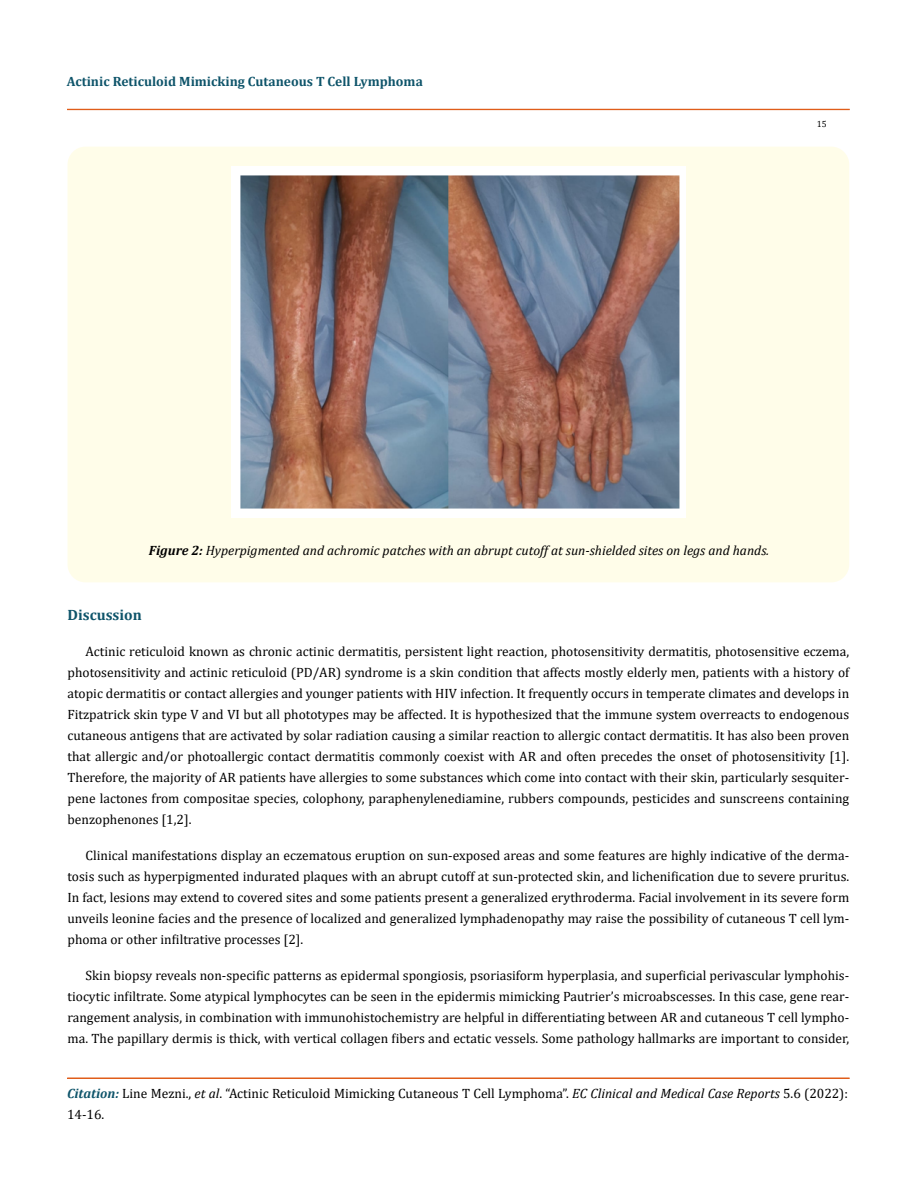
<style>
.page{position:relative;width:917px;height:1190px;background:#fff}
.page>*{position:absolute;margin:0;border:0;box-sizing:border-box;transform-origin:0 0}
.t1{font:700 15px "Cambria";color:#0e546a}
.t2{font:13.5px/21px "Cambria";color:#000;text-align:justify}
.t3{font:italic 13.5px "Cambria";color:#000}
.t4{font:700 13.5px "Cambria";color:#0e546a}
.t5{font:9px "Cambria";color:#000}
.s1{font-weight:700}
.s2{font-weight:700;font-style:italic;color:#0e546a}
.s3{font-style:italic}
</style>
<div class="page">
<div style="left:67px;top:109px;width:782px;height:1px;border:1px solid #e05d1a"></div>
<div style="left:67px;top:1078px;width:782px;height:1px;border:1px solid #e05d1a"></div>
<div style="left:68px;top:147px;width:781px;height:435px;background:#fffde9;border-radius:18px"></div>
<img style="left:231px;top:167px;width:454px;height:350px">
<p class="t4" style="left:67px;top:72px;width:357px">Actinic Reticuloid Mimicking Cutaneous T Cell Lymphoma</p>
<p class="t5" style="left:816px;top:118px;width:11px">15</p>
<p class="t3" style="left:149px;top:541px;width:621px"><span class="s1">Figure 2:</span> Hyperpigmented and achromic patches with an abrupt cutoff at sun-shielded sites on legs and hands.</p>
<p class="t1" style="left:68px;top:604px;width:76px">Discussion</p>
<p class="t2" style="left:68px;top:640px;width:783px;text-indent:18px">Actinic reticuloid known as chronic actinic dermatitis, persistent light reaction, photosensitivity dermatitis, photosensitive eczema, photosensitivity and actinic reticuloid (PD/AR) syndrome is a skin condition that affects mostly elderly men, patients with a history of atopic dermatitis or contact allergies and younger patients with HIV infection. It frequently occurs in temperate climates and develops in Fitzpatrick skin type V and VI but all phototypes may be affected. It is hypothesized that the immune system overreacts to endogenous cutaneous antigens that are activated by solar radiation causing a similar reaction to allergic contact dermatitis. It has also been proven that allergic and/or photoallergic contact dermatitis commonly coexist with AR and often precedes the onset of photosensitivity [1].<br>Therefore, the majority of AR patients have allergies to some substances which come into contact with their skin, particularly sesquiter&shy;pene lactones from compositae species, colophony, paraphenylenediamine, rubbers compounds, pesticides and sunscreens containing benzophenones [1,2].</p>
<p class="t2" style="left:67px;top:844px;width:783px;text-indent:18px">Clinical manifestations display an eczematous eruption on sun-exposed areas and some features are highly indicative of the derma&shy;tosis such as hyperpigmented indurated plaques with an abrupt cutoff at sun-protected skin, and lichenification due to severe pruritus.<br>In fact, lesions may extend to covered sites and some patients present a generalized erythroderma. Facial involvement in its severe form unveils leonine facies and the presence of localized and generalized lymphadenopathy may raise the possibility of cutaneous T cell lym&shy;phoma or other infiltrative processes [2].</p>
<p class="t2" style="left:67px;top:964px;width:783px;text-indent:18px">Skin biopsy reveals non-specific patterns as epidermal spongiosis, psoriasiform hyperplasia, and superficial perivascular lymphohis&shy;tiocytic infiltrate. Some atypical lymphocytes can be seen in the epidermis mimicking Pautrier’s microabscesses. In this case, gene rear&shy;rangement analysis, in combination with immunohistochemistry are helpful in differentiating between AR and cutaneous T cell lympho&shy;ma. The papillary dermis is thick, with vertical collagen fibers and ectatic vessels. Some pathology hallmarks are important to consider,</p>
<p class="t2" style="left:67px;top:1083px;width:782px"><span class="s2">Citation:</span> Line Mezni., <span class="s3">et al</span>. “Actinic Reticuloid Mimicking Cutaneous T Cell Lymphoma”. <span class="s3">EC Clinical and Medical Case Reports</span> 5.6 (2022):<br>14-16.</p>
</div>
